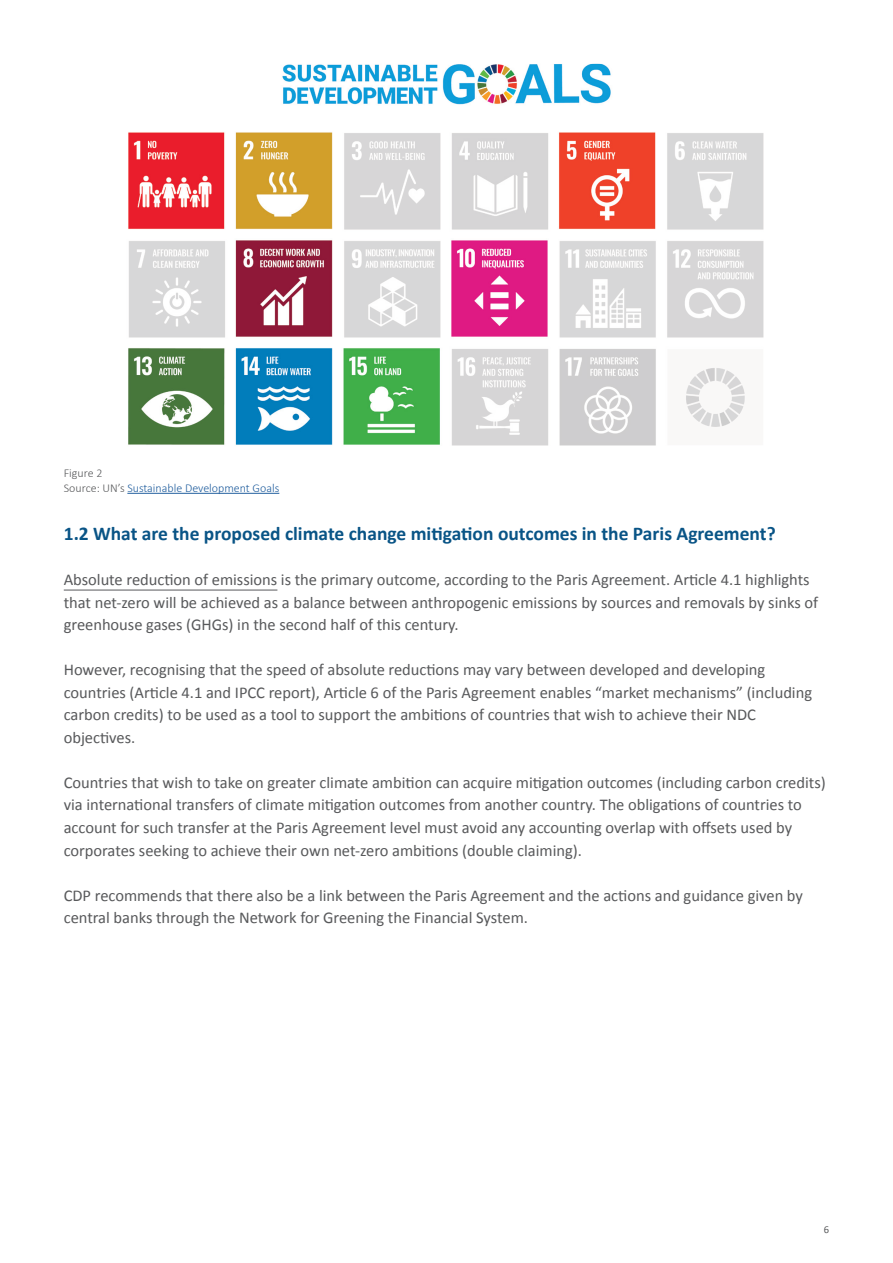
<style>
.page{position:relative;width:893px;height:1263px;background:#fff}
.page>*{position:absolute;margin:0;border:0;box-sizing:border-box;transform-origin:0 0}
.t1{font:700 19.5px "Calibri";color:#095486}
.t2{font:16.5px/22.5px "Calibri";color:#58595b}
.t3{font:300 12px/15px "Calibri";color:#215e9e}
.t4{font:10.5px "Calibri";color:#58595b}
.s1{color:#58595b}
</style>
<div class="page">
<hr style="left:64px;top:590px;width:213px;height:1px;background:#58595b">
<img style="left:128px;top:64px;width:636px;height:382px">
<hr style="left:127px;top:493px;width:152px;height:1px;background:#215e9e">
<p class="t3" style="left:64px;top:465px;width:217px"><span class="s1">Figure 2<br>Source: UN’s</span> Sustainable Development Goals</p>
<p class="t1" style="left:64px;top:522px;width:713px">1.2 What are the proposed climate change mitigation outcomes in the Paris Agreement?</p>
<p class="t2" style="left:64px;top:568px;width:756px">Absolute reduction of emissions is the primary outcome, according to the Paris Agreement. Article 4.1 highlights that net-zero will be achieved as a balance between anthropogenic emissions by sources and removals by sinks of greenhouse gases (GHGs) in the second half of this century.</p>
<p class="t2" style="left:64px;top:658px;width:750px">However, recognising that the speed of absolute reductions may vary between developed and developing countries (Article 4.1 and IPCC report), Article 6 of the Paris Agreement enables “market mechanisms” (including carbon credits) to be used as a tool to support the ambitions of countries that wish to achieve their NDC objectives.</p>
<p class="t2" style="left:64px;top:770px;width:763px">Countries that wish to take on greater climate ambition can acquire mitigation outcomes (including carbon credits) via international transfers of climate mitigation outcomes from another country. The obligations of countries to account for such transfer at the Paris Agreement level must avoid any accounting overlap with offsets used by corporates seeking to achieve their own net-zero ambitions (double claiming).</p>
<p class="t2" style="left:64px;top:883px;width:741px">CDP recommends that there also be a link between the Paris Agreement and the actions and guidance given by central banks through the Network for Greening the Financial System.</p>
<p class="t4" style="left:824px;top:1223px;width:7px">6</p>
</div>
